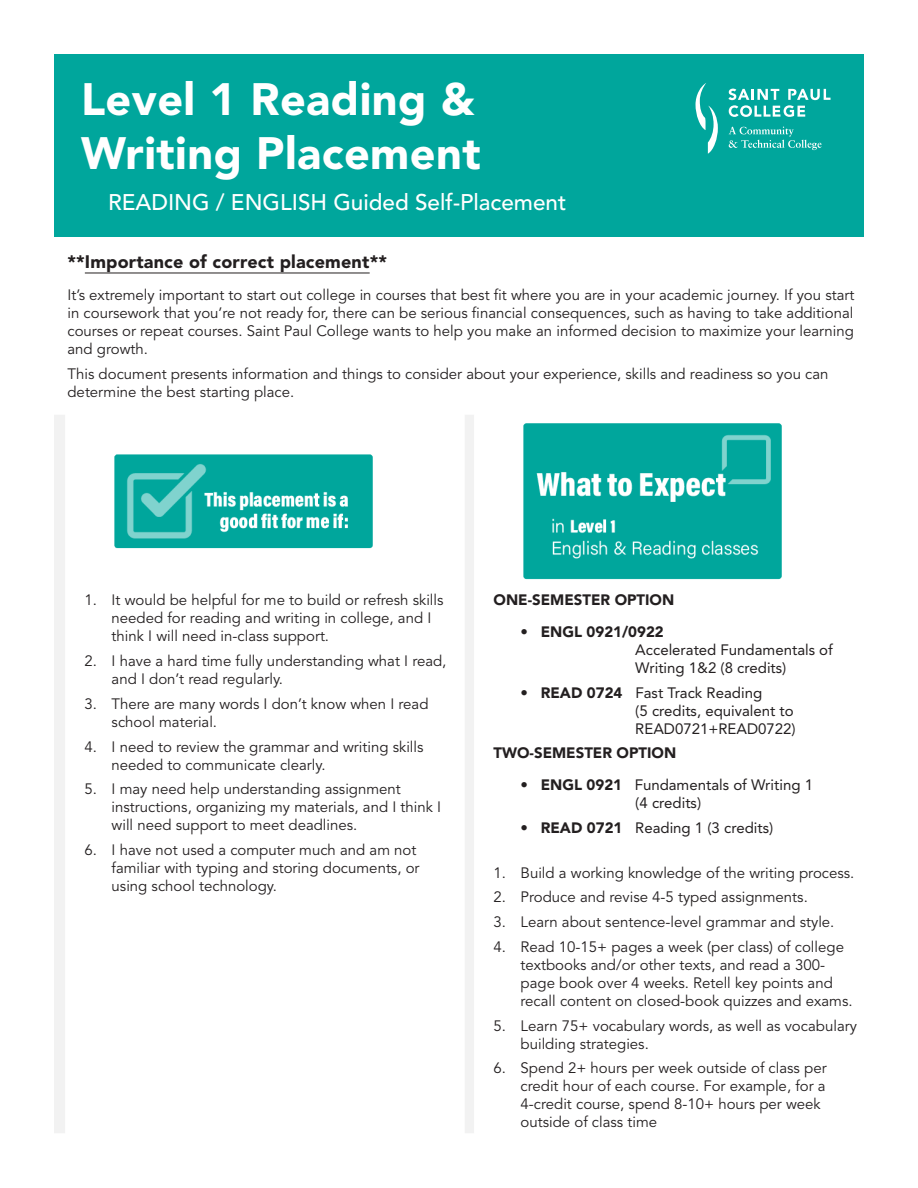
<style>
.page{position:relative;width:918px;height:1188px;background:#fff}
.page>*{position:absolute;margin:0;border:0;box-sizing:border-box;transform-origin:0 0}
.t1{font:900 45px/54px "Avenir LT Std";letter-spacing:.01em;color:#fff}
.t2{font:500 22.5px "Avenir LT Std";color:#fff}
.t3{font:900 18px "Avenir LT Std";letter-spacing:.01em;color:#231f20}
.t4{font:15px/18px "Avenir LT Std";color:#231f20}
.t5{font:15px/18px "Avenir LT Std";color:#231f20}
.t6{font:900 15px "Avenir LT Std";color:#231f20}
.s1{font-weight:900}
</style>
<div class="page">
<hr style="left:85px;top:273px;width:285px;height:1px;background:#231f20">
<div style="left:54px;top:54px;width:810px;height:183px;background:#00a69c"></div>
<svg style="left:54px;top:415px;width:420px;height:718px"></svg>
<img style="left:112px;top:452px;width:264px;height:99px">
<img style="left:523px;top:423px;width:259px;height:157px">
<svg style="left:696px;top:83px;width:22px;height:71px"></svg>
<svg style="left:729px;top:127px;width:93px;height:23px"></svg>
<svg style="left:728px;top:89px;width:103px;height:28px"></svg>
<p class="t1" style="left:81px;top:72px;width:401px">Level 1 Reading &amp;<br>Writing Placement</p>
<p class="t2" style="left:108px;top:189px;width:460px">READING / ENGLISH Guided Self-Placement</p>
<p class="t3" style="left:68px;top:251px;width:321px">**Importance of correct placement**</p>
<p class="t4" style="left:68px;top:286px;width:788px;text-align:justify">It’s extremely important to start out college in courses that best fit where you are in your academic journey. If you start in coursework that you’re not ready for, there can be serious financial consequences, such as having to take additional courses or repeat courses. Saint Paul College wants to help you make an informed decision to maximize your learning and growth.</p>
<p class="t4" style="left:68px;top:365px;width:763px">This document presents information and things to consider about your experience, skills and readiness so you can determine the best starting place.</p>
<p class="t4" style="left:112px;top:592px;width:333px;text-indent:-27px">1. It would be helpful for me to build or refresh skills needed for reading and writing in college, and I think I will need in-class support.</p>
<p class="t4" style="left:112px;top:652px;width:336px;text-indent:-27px">2. I have a hard time fully understanding what I read, and I don’t read regularly.</p>
<p class="t4" style="left:112px;top:695px;width:318px;text-indent:-27px">3. There are many words I don’t know when I read school material.</p>
<p class="t4" style="left:112px;top:738px;width:313px;text-indent:-27px">4. I need to review the grammar and writing skills needed to communicate clearly.</p>
<p class="t4" style="left:112px;top:781px;width:331px;text-indent:-27px">5. I may need help understanding assignment instructions, organizing my materials, and I think I will need support to meet deadlines.</p>
<p class="t4" style="left:112px;top:841px;width:309px;text-indent:-27px">6. I have not used a computer much and am not familiar with typing and storing documents, or using school technology.</p>
<p class="t6" style="left:494px;top:591px;width:182px">ONE-SEMESTER OPTION</p>
<p class="t6" style="left:521px;top:622px;width:145px">• ENGL 0921/0922</p>
<p class="t5" style="left:635px;top:641px;width:199px">Accelerated Fundamentals of<br>Writing 1&amp;2 (8 credits)</p>
<p class="t5" style="left:521px;top:683px;width:243px"><span class="s1">• READ 0724</span> Fast Track Reading</p>
<p class="t5" style="left:635px;top:701px;width:162px">(5 credits, equivalent to<br>READ0721+READ0722)</p>
<p class="t6" style="left:494px;top:744px;width:184px">TWO-SEMESTER OPTION</p>
<p class="t5" style="left:521px;top:776px;width:294px"><span class="s1">• ENGL 0921</span> Fundamentals of Writing 1</p>
<p class="t5" style="left:635px;top:794px;width:67px">(4 credits)</p>
<p class="t5" style="left:521px;top:818px;width:254px"><span class="s1">• READ 0721</span> Reading 1 (3 credits)</p>
<p class="t4" style="left:494px;top:864px;width:362px">1. Build a working knowledge of the writing process.</p>
<p class="t4" style="left:494px;top:889px;width:316px">2. Produce and revise 4-5 typed assignments.</p>
<p class="t4" style="left:494px;top:913px;width:342px">3. Learn about sentence-level grammar and style.</p>
<p class="t4" style="left:521px;top:938px;width:334px;text-indent:-27px">4. Read 10-15+ pages a week (per class) of college textbooks and/or other texts, and read a 300- page book over 4 weeks. Retell key points and recall content on closed-book quizzes and exams.</p>
<p class="t4" style="left:521px;top:1017px;width:338px;text-indent:-27px">5. Learn 75+ vocabulary words, as well as vocabulary building strategies.</p>
<p class="t4" style="left:521px;top:1060px;width:308px;text-indent:-27px">6. Spend 2+ hours per week outside of class per credit hour of each course. For example, for a 4-credit course, spend 8-10+ hours per week outside of class time</p>
</div>
